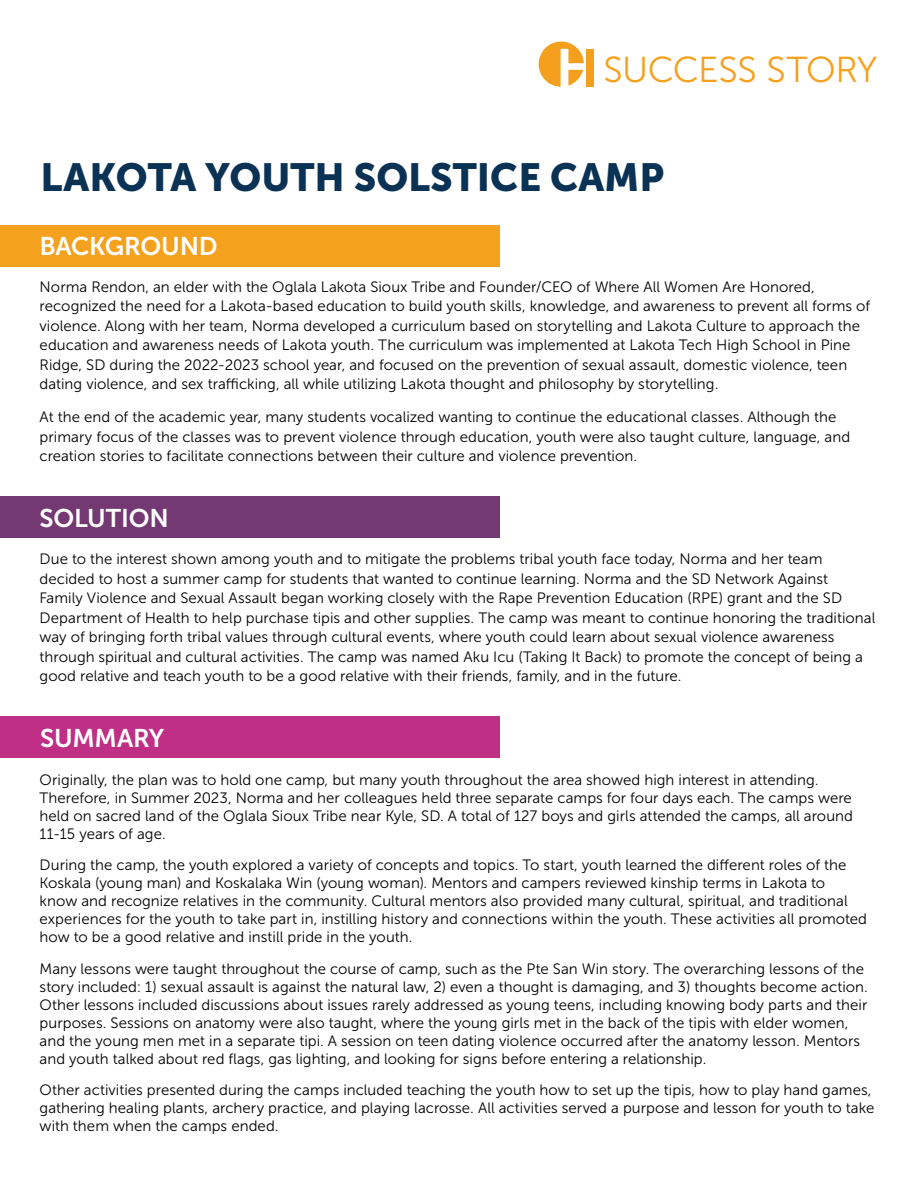
<style>
.page{position:relative;width:918px;height:1188px;background:#fff}
.page>*{position:absolute;margin:0;border:0;box-sizing:border-box;transform-origin:0 0}
.t1{font:39px "Museo Sans 900";color:#0a3254}
.t2{font:36px "Museo Sans 300";letter-spacing:-.015em;color:#f4a11e}
.t3{font:25.5px "Museo Sans 700";letter-spacing:-.01em;color:#fff}
.t4{font:15px/18px "Museo Sans 300";letter-spacing:.005em;color:#000}
</style>
<div class="page">
<div style="left:0;top:225px;width:500px;height:41px;background:#f4a11e"></div>
<div style="left:0;top:497px;width:500px;height:41px;background:#743873"></div>
<div style="left:586px;top:49px;width:8px;height:38px;background:#f4a01e"></div>
<svg style="left:539px;top:42px;width:45px;height:45px"></svg>
<div style="left:0;top:717px;width:500px;height:41px;background:#c02f86"></div>
<h2 class="t2" style="left:603px;top:50px;width:276px">SUCCESS STORY</h2>
<h1 class="t1" style="left:40px;top:155px;width:625px">LAKOTA YOUTH SOLSTICE CAMP</h1>
<h3 class="t3" style="left:40px;top:232px;width:180px">BACKGROUND</h3>
<p class="t4" style="left:40px;top:277px;width:832px;line-height:19.5px">Norma Rendon, an elder with the Oglala Lakota Sioux Tribe and Founder/CEO of Where All Women Are Honored, recognized the need for a Lakota-based education to build youth skills, knowledge, and awareness to prevent all forms of violence. Along with her team, Norma developed a curriculum based on storytelling and Lakota Culture to approach the education and awareness needs of Lakota youth. The curriculum was implemented at Lakota Tech High School in Pine Ridge, SD during the 2022-2023 school year, and focused on the prevention of sexual assault, domestic violence, teen dating violence, and sex trafficking, all while utilizing Lakota thought and philosophy by storytelling.</p>
<p class="t4" style="left:40px;top:407px;width:812px;line-height:19.5px">At the end of the academic year, many students vocalized wanting to continue the educational classes. Although the primary focus of the classes was to prevent violence through education, youth were also taught culture, language, and creation stories to facilitate connections between their culture and violence prevention.</p>
<h3 class="t3" style="left:40px;top:504px;width:131px">SOLUTION</h3>
<p class="t4" style="left:40px;top:550px;width:837px;line-height:19.5px">Due to the interest shown among youth and to mitigate the problems tribal youth face today, Norma and her team decided to host a summer camp for students that wanted to continue learning. Norma and the SD Network Against<br>Family Violence and Sexual Assault began working closely with the Rape Prevention Education (RPE) grant and the SD Department of Health to help purchase tipis and other supplies. The camp was meant to continue honoring the traditional way of bringing forth tribal values through cultural events, where youth could learn about sexual violence awareness through spiritual and cultural activities. The camp was named Aku Icu (Taking It Back) to promote the concept of being a good relative and teach youth to be a good relative with their friends, family, and in the future.</p>
<h3 class="t3" style="left:40px;top:724px;width:126px">SUMMARY</h3>
<p class="t4" style="left:40px;top:770px;width:815px">Originally, the plan was to hold one camp, but many youth throughout the area showed high interest in attending.<br>Therefore, in Summer 2023, Norma and her colleagues held three separate camps for four days each. The camps were held on sacred land of the Oglala Sioux Tribe near Kyle, SD. A total of 127 boys and girls attended the camps, all around 11-15 years of age.</p>
<p class="t4" style="left:40px;top:856px;width:829px">During the camp, the youth explored a variety of concepts and topics. To start, youth learned the different roles of the Koskala (young man) and Koskalaka Win (young woman). Mentors and campers reviewed kinship terms in Lakota to<br>know and recognize relatives in the community. Cultural mentors also provided many cultural, spiritual, and traditional experiences for the youth to take part in, instilling history and connections within the youth. These activities all promoted how to be a good relative and instill pride in the youth.</p>
<p class="t4" style="left:40px;top:959px;width:830px">Many lessons were taught throughout the course of camp, such as the Pte San Win story. The overarching lessons of the story included: 1) sexual assault is against the natural law, 2) even a thought is damaging, and 3) thoughts become action.<br>Other lessons included discussions about issues rarely addressed as young teens, including knowing body parts and their purposes. Sessions on anatomy were also taught, where the young girls met in the back of the tipis with elder women, and the young men met in a separate tipi. A session on teen dating violence occurred after the anatomy lesson. Mentors and youth talked about red flags, gas lighting, and looking for signs before entering a relationship.</p>
<p class="t4" style="left:40px;top:1081px;width:836px">Other activities presented during the camps included teaching the youth how to set up the tipis, how to play hand games, gathering healing plants, archery practice, and playing lacrosse. All activities served a purpose and lesson for youth to take with them when the camps ended.</p>
</div>
